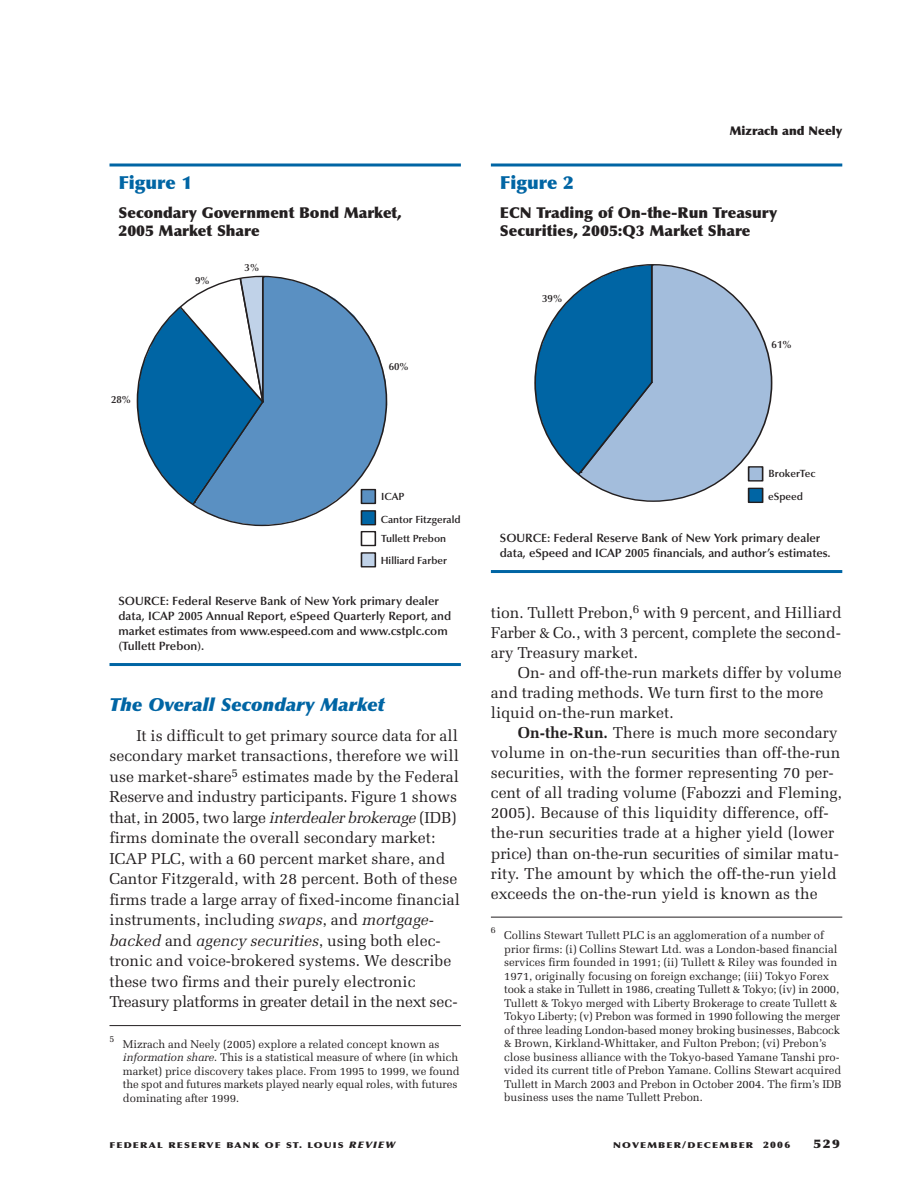
<style>
.page{position:relative;width:918px;height:1188px;background:#fff}
.page>*{position:absolute;margin:0;border:0;box-sizing:border-box;transform-origin:0 0}
.t1{font:italic 900 18px "Optima";color:#0065a4}
.t2{font:900 18px "Optima";color:#0065a4}
.t3{font:15.75px/20.5px "Melior";color:#231f20}
.t4{font:900 15px/18.5px "Optima";color:#231f20}
.t5{font:600 12px/15px "Optima";color:#231f20}
.t6{font:900 12px "Optima";color:#231f20}
.t7{font:900 12px "Optima";color:#231f20;scale:1.1 1}
.t8{font:11.25px/13.5px "Melior";color:#231f20}
.t9{font:600 10.5px "Optima";color:#231f20}
.t10{font:600 10.35px/19.4px "Optima";color:#231f20}
.t11{font:9px "Melior";color:#231f20}
.t12{font:900 8.1px "Optima";letter-spacing:.12em;color:#231f20;scale:1.22 1}
.s1{font-style:italic}
.s2{font-weight:700}
.s3{font-size:9px}
.s4{font-style:italic;font-size:9px}
</style>
<div class="page">
<svg style="left:194px;top:277px;width:193px;height:249px;fill:#5a90c2"></svg>
<svg style="left:138px;top:277px;width:127px;height:229px"></svg>
<hr style="left:262px;top:278px;width:2px;height:124px;background:#231f20">
<div style="left:361px;top:511px;width:14px;height:14px;background:#0065a4"></div>
<div style="left:361px;top:510px;width:15px;height:15px;border:1px solid #231f20"></div>
<div style="left:361px;top:490px;width:14px;height:13px;background:#5a90c2"></div>
<div style="left:361px;top:489px;width:15px;height:15px;border:1px solid #231f20"></div>
<div style="left:361px;top:531px;width:15px;height:15px;border:1px solid #231f20"></div>
<div style="left:361px;top:553px;width:14px;height:14px;background:#c0d2e8"></div>
<div style="left:361px;top:552px;width:15px;height:16px;border:1px solid #231f20"></div>
<hr style="left:110px;top:164px;width:351px;height:2px;background:#0065a4">
<hr style="left:110px;top:663px;width:351px;height:3px;background:#0065a4">
<hr style="left:110px;top:1025px;width:351px;height:1px;background:#231f20">
<svg style="left:579px;top:265px;width:192px;height:236px;fill:#a3bddc"></svg>
<svg style="left:535px;top:265px;width:119px;height:211px"></svg>
<hr style="left:651px;top:265px;width:2px;height:117px;background:#231f20">
<div style="left:749px;top:488px;width:14px;height:14px;background:#0065a4"></div>
<div style="left:748px;top:488px;width:15px;height:15px;border:2px solid #231f20"></div>
<div style="left:749px;top:467px;width:14px;height:14px;background:#a3bddc"></div>
<div style="left:748px;top:466px;width:15px;height:16px;border:2px solid #231f20"></div>
<hr style="left:491px;top:164px;width:351px;height:2px;background:#0065a4">
<hr style="left:491px;top:570px;width:351px;height:3px;background:#0065a4">
<hr style="left:491px;top:917px;width:351px;height:1px;background:#231f20">
<p class="t2" style="left:118px;top:175px;width:76px">Figure 1</p>
<p class="t4" style="left:118px;top:205px;width:285px">Secondary Government Bond Market,<br>2005 Market Share</p>
<p class="t10" style="left:111px;top:391px;width:21px">28%</p>
<p class="t10" style="left:195px;top:272px;width:16px">9%</p>
<p class="t10" style="left:245px;top:259px;width:16px">3%</p>
<p class="t10" style="left:389px;top:358px;width:21px">60%</p>
<p class="t10" style="left:385px;top:488px;width:21px">CAP</p>
<p class="t10" style="left:381px;top:511px;width:81px">Cantor Fitzgerald<br>Tullett Prebon</p>
<p class="t10" style="left:381px;top:552px;width:68px">Hilliard Farber</p>
<p class="t5" style="left:118px;top:594px;width:334px">SOURCE: Federal Reserve Bank of New York primary dealer data, ICAP 2005 Annual Report, eSpeed Quarterly Report, and market estimates from www.espeed.com and www.cstplc.com (Tullett Prebon).</p>
<p class="t1" style="left:110px;top:697px;width:277px">The Overall Secondary Market</p>
<p class="t3" style="left:109px;top:725px;width:352px;text-indent:27px">It is difficult to get primary source data for all secondary market transactions, therefore we will use market-share<sup>5</sup> estimates made by the Federal Reserve and industry participants. Figure 1 shows that, in 2005, two large <span class="s1">interdealer brokerage</span> (IDB) firms dominate the overall secondary market:<br>ICAP PLC, with a 60 percent market share, and Cantor Fitzgerald, with 28 percent. Both of these firms trade a large array of fixed-income financial instruments, including <span class="s1">swaps</span>, and <span class="s1">mortgage&shy;backed</span> and <span class="s1">agency securities</span>, using both elec&shy;tronic and voice-brokered systems. We describe these two firms and their purely electronic Treasury platforms in greater detail in the next sec-</p>
<p class="t11" style="left:110px;top:1034px;width:7px">5</p>
<p class="t8" style="left:123px;top:1037px;width:338px">Mizrach and Neely (2005) explore a related concept known as <span class="s1">information share</span>. This is a statistical measure of where (in which market) price discovery takes place. From 1995 to 1999, we found the spot and futures markets played nearly equal roles, with futures dominating after 1999.</p>
<p class="t6" style="left:730px;top:126px;width:114px">Mizrach and Neely</p>
<p class="t2" style="left:500px;top:175px;width:76px">Figure 2</p>
<p class="t4" style="left:500px;top:205px;width:279px">ECN Trading of On-the-Run Treasury<br>Securities, 2005:Q3 Market Share</p>
<p class="t9" style="left:542px;top:295px;width:22px">39%</p>
<p class="t9" style="left:772px;top:340px;width:22px">61%</p>
<p class="t9" style="left:769px;top:470px;width:48px">BrokerTec</p>
<p class="t9" style="left:768px;top:493px;width:37px">eSpeed</p>
<p class="t5" style="left:500px;top:531px;width:332px">SOURCE: Federal Reserve Bank of New York primary dealer data, eSpeed and ICAP 2005 financials, and author’s estimates.</p>
<p class="t3" style="left:491px;top:603px;width:352px;line-height:20px;text-align:justify">tion. Tullett Prebon,<sup>6</sup> with 9 percent, and Hilliard Farber &amp; Co., with 3 percent, complete the second&shy;ary Treasury market.</p>
<p class="t3" style="left:491px;top:663px;width:352px;line-height:20px;text-indent:27px">On- and off-the-run markets differ by volume and trading methods. We turn first to the more liquid on-the-run market.</p>
<p class="t3" style="left:491px;top:723px;width:353px;line-height:20px;text-indent:27px"><span class="s2">On-the-Run.</span> There is much more secondary volume in on-the-run securities than off-the-run securities, with the former representing 70 per&shy;cent of all trading volume (Fabozzi and Fleming, 2005). Because of this liquidity difference, off&shy;the-run securities trade at a higher yield (lower price) than on-the-run securities of similar matu&shy;rity. The amount by which the off-the-run yield exceeds the on-the-run yield is known as the</p>
<p class="t11" style="left:491px;top:925px;width:7px">6</p>
<p class="t8" style="left:504px;top:929px;width:339px">Collins Stewart Tullett PLC is an agglomeration of a number of prior firms: (i) Collins Stewart Ltd. was a London-based financial services firm founded in 1991; (ii) Tullett &amp; Riley was founded in 1971, originally focusing on foreign exchange; (iii) Tokyo Forex took a stake in Tullett in 1986, creating Tullett &amp; Tokyo; (iv) in 2000, Tullett &amp; Tokyo merged with Liberty Brokerage to create Tullett &amp; Tokyo Liberty; (v) Prebon was formed in 1990 following the merger of three leading London-based money broking businesses, Babcock &amp; Brown, Kirkland-Whittaker, and Fulton Prebon; (vi) Prebon’s close business alliance with the Tokyo-based Yamane Tanshi pro&shy;vided its current title of Prebon Yamane. Collins Stewart acquired Tullett in March 2003 and Prebon in October 2004. The firm’s IDB business uses the name Tullett Prebon.</p>
<p class="t12" style="left:110px;top:1141px;width:236px">FEDERAL RESERVE BANK OF ST<span class="s3">.</span> LOUIS <span class="s4">REVIEW</span></p>
<p class="t12" style="left:613px;top:1141px;width:147px">NOVEMBER<span class="s3">/</span>DECEMBER <span class="s3">2006</span></p>
<p class="t7" style="left:813px;top:1138px;width:26px">529</p>
</div>
